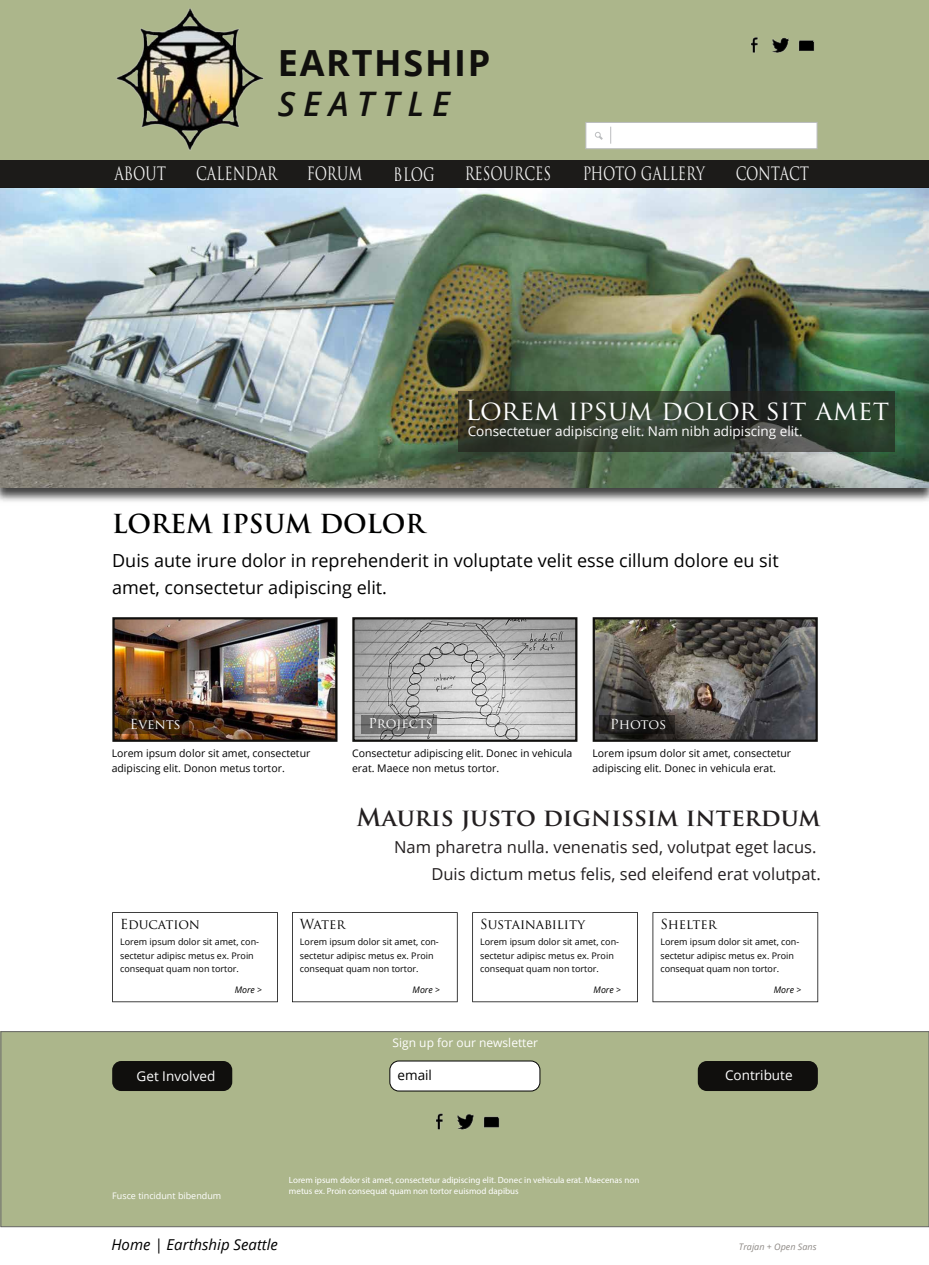
<style>
.page{position:relative;width:929px;height:1265px;background:#fff}
.page>*{position:absolute;margin:0;border:0;box-sizing:border-box;transform-origin:0 0}
.t1{font:700 36px "Open Sans";letter-spacing:.045em;color:#100f0d}
.t2{font:italic 600 33.75px "Open Sans";letter-spacing:.235em;color:#100f0d}
.t3{font:27px "Trajan Pro";color:#fff}
.t4{font:700 25.5px "Trajan Pro";letter-spacing:-.005em;color:#000100}
.t5{font:700 24px "Trajan Pro";color:#231f20}
.t6{font:18px/27px "Open Sans";color:#000100}
.t7{font:18px "Trajan Pro";color:#fff;scale:.75 1}
.t8{font:16.5px/27px "Open Sans";color:#231f20;text-align:right}
.t9{font:italic 15px "Open Sans";color:#000}
.t10{font:13.5px "Open Sans";color:#fff}
.t11{font:13.5px "Trajan Pro";color:#000100}
.t12{font:13.5px "Trajan Pro";letter-spacing:-.005em;color:#fff}
.t13{font:13.5px "Open Sans";color:#000100}
.t14{font:13.35px "Trajan Pro";letter-spacing:-.005em;color:#fff}
.t15{font:12px "Open Sans";color:#fff}
.t16{font:10.5px/15.8px "Open Sans";color:#000}
.t17{font:9px/13.5px "Open Sans";color:#000}
.t18{font:9px/10.8px "Myriad Pro";color:#fff}
.t19{font:9px "Open Sans";color:#fff}
.t20{font:italic 9px "Open Sans";color:#000100}
.t21{font:italic 9px "Open Sans";color:#8e8985}
</style>
<div class="page">
<div style="left:1px;top:1031px;width:927px;height:195px;background:#acb68b"></div>
<div style="left:1px;top:1031px;width:927px;height:196px;border:1px solid #696969"></div>
<div style="left:697px;top:1061px;width:120px;height:30px;background:#100f0d;border-radius:9px"></div>
<div style="left:390px;top:1061px;width:150px;height:30px;background:#fff;border-radius:9px"></div>
<div style="left:389px;top:1060px;width:151px;height:31px;border:1px solid #020202;border-radius:9px"></div>
<div style="left:112px;top:1061px;width:120px;height:30px;background:#100f0d;border-radius:9px"></div>
<img style="left:435px;top:1113px;width:64px;height:17px">
<svg style="left:112px;top:912px;width:166px;height:90px"></svg>
<svg style="left:292px;top:912px;width:165px;height:90px"></svg>
<svg style="left:472px;top:912px;width:166px;height:90px"></svg>
<svg style="left:652px;top:912px;width:166px;height:90px"></svg>
<img style="left:595px;top:628px;width:219px;height:110px">
<svg style="left:600px;top:715px;width:75px;height:19px"></svg>
<div style="left:592px;top:617px;width:225px;height:124px;border:2px solid #100f0d"></div>
<img style="left:355px;top:628px;width:219px;height:110px">
<svg style="left:361px;top:714px;width:76px;height:19px"></svg>
<div style="left:352px;top:617px;width:225px;height:124px;border:2px solid #100f0d"></div>
<img style="left:115px;top:628px;width:219px;height:110px">
<svg style="left:118px;top:715px;width:70px;height:19px"></svg>
<div style="left:112px;top:617px;width:225px;height:124px;border:2px solid #100f0d"></div>
<img style="left:0;top:488px;width:928px;height:140px">
<img style="left:0;top:187px;width:928px;height:301px">
<svg style="left:458px;top:391px;width:436px;height:60px;background:#313b2e"></svg>
<div style="left:0;top:157px;width:928px;height:30px;background:#1c1b19"></div>
<div style="left:0;top:0;width:928px;height:159px;background:#acb68b"></div>
<div style="left:585px;top:122px;width:232px;height:27px;background:#fff;border:1px solid #bbbdbf"></div>
<svg style="left:595px;top:132px;width:7px;height:8px"></svg>
<svg style="left:610px;top:127px;width:1px;height:17px"></svg>
<img style="left:750px;top:37px;width:64px;height:16px">
<img style="left:116px;top:8px;width:148px;height:143px">
<h1 class="t1" style="left:278px;top:37px;width:214px">EARTHSHIP</h1>
<h2 class="t2" style="left:278px;top:81px;width:174px">SEATTLE</h2>
<h3 class="t7" style="left:114px;top:162px;width:70px">ABOUT</h3>
<h3 class="t7" style="left:196px;top:162px;width:110px">CALENDAR</h3>
<h3 class="t7" style="left:307px;top:162px;width:75px">FORUM</h3>
<h3 class="t7" style="left:394px;top:163px;width:56px">BLOG</h3>
<h3 class="t7" style="left:464px;top:162px;width:117px">RESOURCES</h3>
<h3 class="t7" style="left:582px;top:162px;width:165px">PHOTO GALLERY</h3>
<h3 class="t7" style="left:735px;top:162px;width:100px">CONTACT</h3>
<h3 class="t3" style="left:465px;top:393px;width:426px">Lorem ipsum dolor sit amet</h3>
<h3 class="t10" style="left:468px;top:422px;width:336px">Consectetuer adipiscing elit. Nam nibh adipiscing elit.</h3>
<h3 class="t4" style="left:112px;top:507px;width:314px">LOREM IPSUM DOLOR</h3>
<h3 class="t6" style="left:112px;top:547px;width:668px">Duis aute irure dolor in reprehenderit in voluptate velit esse cillum dolore eu sit amet, consectetur adipiscing elit.</h3>
<h3 class="t12" style="left:130px;top:715px;width:53px">Events</h3>
<p class="t16" style="left:112px;top:744px;width:200px">Lorem ipsum dolor sit amet, consectetur adipiscing elit. Donon metus tortor.</p>
<h3 class="t14" style="left:368px;top:714px;width:66px">Projects</h3>
<p class="t16" style="left:352px;top:744px;width:222px">Consectetur adipiscing elit. Donec in vehicula erat. Maece non metus tortor.</p>
<h3 class="t12" style="left:610px;top:715px;width:58px">Photos</h3>
<p class="t16" style="left:592px;top:744px;width:200px">Lorem ipsum dolor sit amet, consectetur adipiscing elit. Donec in vehicula erat.</p>
<h3 class="t5" style="left:356px;top:802px;width:465px">Mauris justo dignissim interdum</h3>
<h3 class="t8" style="left:394px;top:833px;width:428px">Nam pharetra nulla. venenatis sed, volutpat eget lacus.<br>Duis dictum metus felis, sed eleifend erat volutpat.</h3>
<h3 class="t11" style="left:120px;top:915px;width:81px">Education</h3>
<p class="t17" style="left:120px;top:935px;width:140px">Lorem ipsum dolor sit amet, con&shy;sectetur adipisc metus ex. Proin consequat quam non tortor.</p>
<h3 class="t11" style="left:300px;top:915px;width:47px">Water</h3>
<p class="t17" style="left:300px;top:935px;width:140px">Lorem ipsum dolor sit amet, con&shy;sectetur adipisc metus ex. Proin consequat quam non tortor.</p>
<h3 class="t11" style="left:480px;top:915px;width:106px">Sustainability</h3>
<p class="t17" style="left:480px;top:935px;width:140px">Lorem ipsum dolor sit amet, con&shy;sectetur adipisc metus ex. Proin consequat quam non tortor.</p>
<h3 class="t11" style="left:660px;top:915px;width:58px">Shelter</h3>
<p class="t17" style="left:660px;top:935px;width:140px">Lorem ipsum dolor sit amet, con&shy;sectetur adipisc metus ex. Proin consequat quam non tortor.</p>
<p class="t20" style="left:235px;top:983px;width:29px">More &gt;</p>
<p class="t20" style="left:412px;top:983px;width:29px">More &gt;</p>
<p class="t20" style="left:593px;top:983px;width:29px">More &gt;</p>
<p class="t20" style="left:773px;top:983px;width:29px">More &gt;</p>
<h3 class="t15" style="left:392px;top:1034px;width:147px">Sign up for our newsletter</h3>
<h3 class="t10" style="left:137px;top:1066px;width:80px">Get Involved</h3>
<h3 class="t13" style="left:397px;top:1065px;width:36px">email</h3>
<h3 class="t10" style="left:725px;top:1065px;width:69px">Contribute</h3>
<p class="t19" style="left:112px;top:1189px;width:111px">Fusce tincidunt bibendum</p>
<p class="t18" style="left:289px;top:1174px;width:352px">Lorem ipsum dolor sit amet, consectetur adipiscing elit. Donec in vehicula erat. Maecenas non metus ex. Proin consequat quam non tortor euismod dapibus</p>
<h3 class="t9" style="left:111px;top:1234px;width:168px">Home | Earthship Seattle</h3>
<p class="t21" style="left:738px;top:1240px;width:79px">Trajan + Open Sans</p>
</div>
